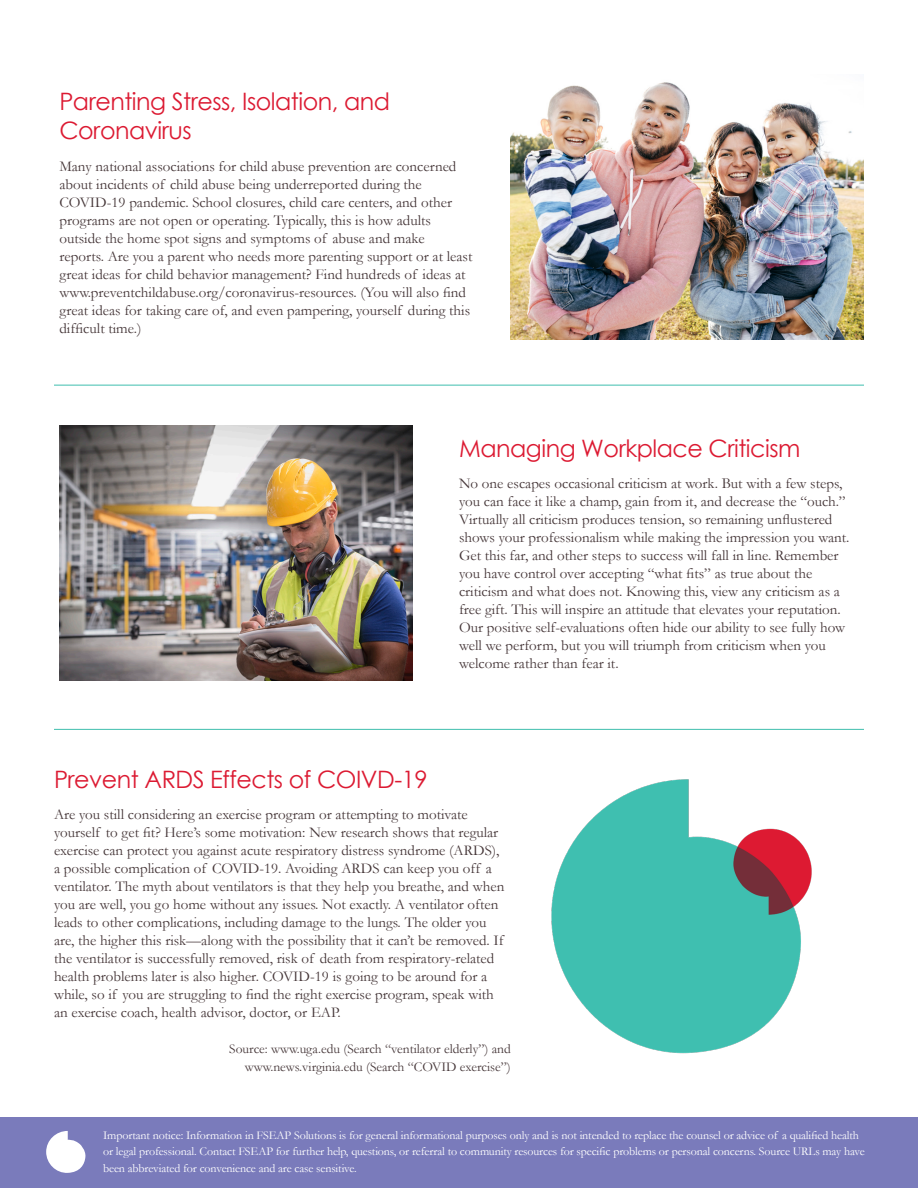
<style>
.page{position:relative;width:918px;height:1188px;background:#fff}
.page>*{position:absolute;margin:0;border:0;box-sizing:border-box;transform-origin:0 0}
.Section_Header{font:24px/28.8px "Century Gothic";letter-spacing:-.02em;color:#dc1a32}
.Body_copy{font:15px/18px "Garamond";color:#453638}
.Body_copy-2{font:13.5px "Garamond";color:#453638}
.t1{font:12px/16.5px "Garamond";letter-spacing:-.01em;color:#fff}
</style>
<div class="page">
<img style="left:59px;top:425px;width:354px;height:255px">
<img style="left:511px;top:82px;width:353px;height:258px">
<hr style="left:54px;top:385px;width:810px;height:1px;background:#3fbfae">
<hr style="left:54px;top:729px;width:810px;height:1px;background:#3fbfae">
<div style="left:0;top:1118px;width:918px;height:70px;background:#7a7bbb"></div>
<svg style="left:46px;top:1131px;width:40px;height:42px"></svg>
<img style="left:529px;top:779px;width:302px;height:339px">
<p class="Section_Header" style="left:59px;top:87px;width:332px">Parenting Stress, Isolation, and<br>Coronavirus</p>
<p class="Body_copy" style="left:59px;top:157px;width:415px">Many national associations for child abuse prevention are concerned about incidents of child abuse being underreported during the COVID-19 pandemic. School closures, child care centers, and other programs are not open or operating. Typically, this is how adults outside the home spot signs and symptoms of abuse and make reports. Are you a parent who needs more parenting support or at least great ideas for child behavior management? Find hundreds of ideas at www.preventchildabuse.org/coronavirus-resources. (You will also find great ideas for taking care of, and even pampering, yourself during this difficult time.)</p>
<p class="Section_Header" style="left:459px;top:433px;width:343px">Managing Workplace Criticism</p>
<p class="Body_copy" style="left:459px;top:474px;width:392px">No one escapes occasional criticism at work. But with a few steps, you can face it like a champ, gain from it, and decrease the “ouch.” Virtually all criticism produces tension, so remaining unflustered shows your professionalism while making the impression you want.<br>Get this far, and other steps to success will fall in line. Remember you have control over accepting “what fits” as true about the criticism and what does not. Knowing this, view any criticism as a free gift. This will inspire an attitude that elevates your reputation.<br>Our positive self-evaluations often hide our ability to see fully how well we perform, but you will triumph from criticism when you welcome rather than fear it.</p>
<p class="Section_Header" style="left:54px;top:764px;width:375px">Prevent ARDS Effects of COIVD-19</p>
<p class="Body_copy" style="left:54px;top:805px;width:452px">Are you still considering an exercise program or attempting to motivate yourself to get fit? Here’s some motivation: New research shows that regular exercise can protect you against acute respiratory distress syndrome (ARDS), a possible complication of COVID-19. Avoiding ARDS can keep you off a ventilator. The myth about ventilators is that they help you breathe, and when you are well, you go home without any issues. Not exactly. A ventilator often leads to other complications, including damage to the lungs. The older you are, the higher this risk—along with the possibility that it can’t be removed. If the ventilator is successfully removed, risk of death from respiratory-related health problems later is also higher. COVID-19 is going to be around for a while, so if you are struggling to find the right exercise program, speak with an exercise coach, health advisor, doctor, or EAP.</p>
<p class="Body_copy-2" style="left:229px;top:1039px;width:283px">Source: www.uga.edu (Search “ventilator elderly”) and</p>
<p class="Body_copy-2" style="left:245px;top:1057px;width:267px">www.news.virginia.edu (Search “COVID exercise”)</p>
<p class="t1" style="left:103px;top:1126px;width:763px">Important notice: Information in FSEAP Solutions is for general informational purposes only and is not intended to replace the counsel or advice of a qualified health or legal professional. Contact FSEAP for further help, questions, or referral to community resources for specific problems or personal concerns. Source URLs may have been abbreviated for convenience and are case sensitive.</p>
</div>
